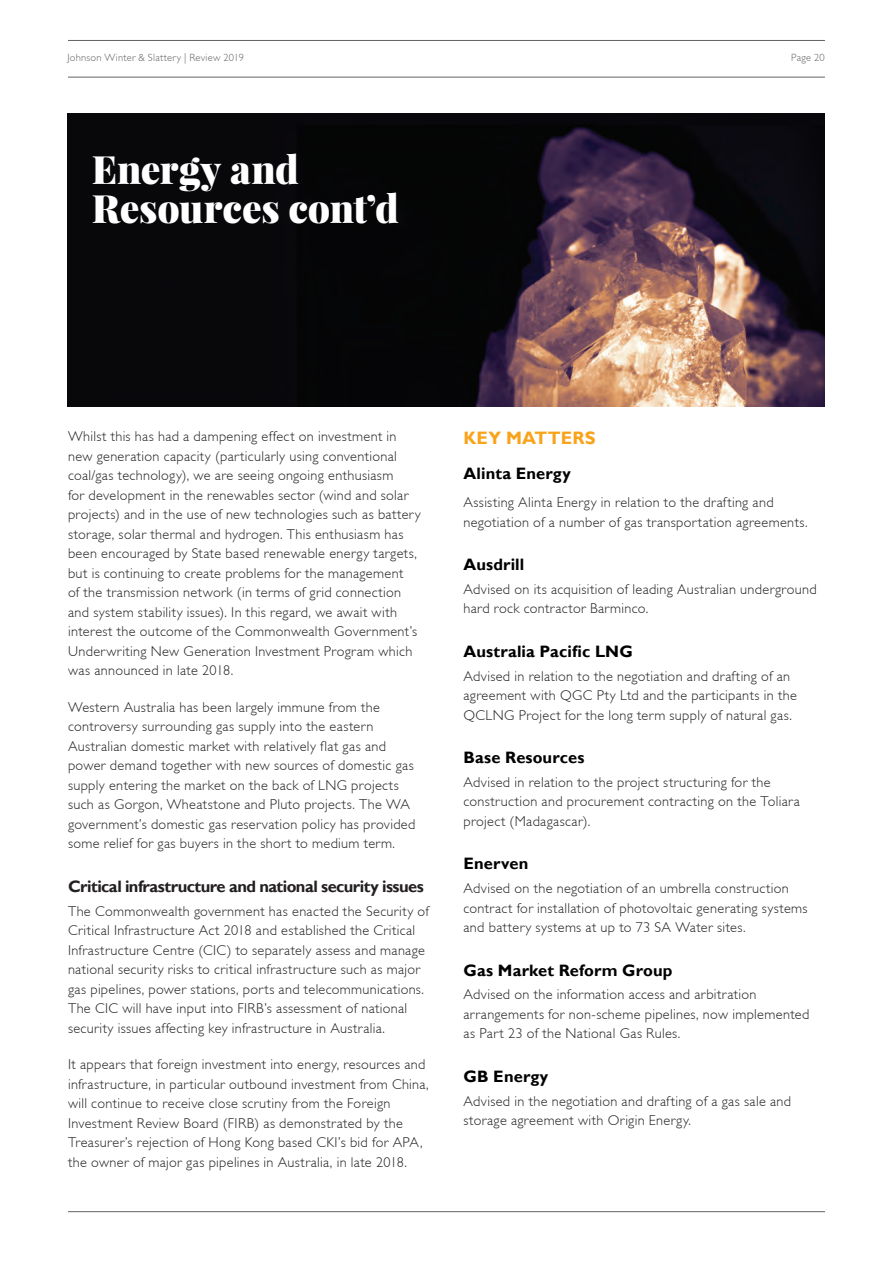
<style>
.page{position:relative;width:893px;height:1263px;background:#fff}
.page>*{position:absolute;margin:0;border:0;box-sizing:border-box;transform-origin:0 0}
.t1{font:900 39px/39px "Playfair Display";letter-spacing:-.005em;color:#fff}
.t2{font:700 18px "Gill Sans";letter-spacing:.01em;color:#f9a31b}
.t3{font:700 16.5px "Gill Sans";letter-spacing:.01em;color:#000}
.t4{font:700 16.5px "Gill Sans";letter-spacing:-.03em;color:#231f20}
.t5{font:300 14.25px/19.5px "Gill Sans";letter-spacing:.025em;color:#231f20}
.t6{font:300 10.5px "Gill Sans";letter-spacing:.025em;color:#656266}
</style>
<div class="page">
<hr style="left:68px;top:40px;width:757px;height:1px;background:#656266">
<hr style="left:68px;top:77px;width:757px;height:1px;background:#656266">
<hr style="left:68px;top:1211px;width:757px;height:1px;background:#656266">
<img style="left:67px;top:114px;width:758px;height:292px">
<p class="t6" style="left:67px;top:52px;width:178px">Johnson Winter &amp; Slattery | Review 2019</p>
<p class="t6" style="left:791px;top:52px;width:35px">Page 20</p>
<h1 class="t1" style="left:92px;top:149px;width:309px">Energy and<br>Resources cont’d</h1>
<p class="t5" style="left:68px;top:427px;width:354px">Whilst this has had a dampening effect on investment in new generation capacity (particularly using conventional coal/gas technology), we are seeing ongoing enthusiasm<br>for development in the renewables sector (wind and solar projects) and in the use of new technologies such as battery storage, solar thermal and hydrogen. This enthusiasm has been encouraged by State based renewable energy targets, but is continuing to create problems for the management<br>of the transmission network (in terms of grid connection and system stability issues). In this regard, we await with interest the outcome of the Commonwealth Government’s Underwriting New Generation Investment Program which was announced in late 2018.</p>
<p class="t5" style="left:68px;top:697px;width:349px">Western Australia has been largely immune from the controversy surrounding gas supply into the eastern Australian domestic market with relatively flat gas and power demand together with new sources of domestic gas supply entering the market on the back of LNG projects such as Gorgon, Wheatstone and Pluto projects. The WA government’s domestic gas reservation policy has provided some relief for gas buyers in the short to medium term.</p>
<p class="t4" style="left:68px;top:876px;width:357px">Critical infrastructure and national security issues</p>
<p class="t5" style="left:68px;top:901px;width:362px">The Commonwealth government has enacted the Security of Critical Infrastructure Act 2018 and established the Critical Infrastructure Centre (CIC) to separately assess and manage national security risks to critical infrastructure such as major gas pipelines, power stations, ports and telecommunications.<br>The CIC will have input into FIRB’s assessment of national security issues affecting key infrastructure in Australia.</p>
<p class="t5" style="left:68px;top:1055px;width:362px">It appears that foreign investment into energy, resources and infrastructure, in particular outbound investment from China, will continue to receive close scrutiny from the Foreign Investment Review Board (FIRB) as demonstrated by the Treasurer’s rejection of Hong Kong based CKI’s bid for APA, the owner of major gas pipelines in Australia, in late 2018.</p>
<p class="t2" style="left:463px;top:427px;width:134px">KEY MATTERS</p>
<p class="t3" style="left:463px;top:464px;width:109px">Alinta Energy</p>
<p class="t5" style="left:463px;top:493px;width:346px">Assisting Alinta Energy in relation to the drafting and negotiation of a number of gas transportation agreements.</p>
<p class="t3" style="left:463px;top:555px;width:62px">Ausdrill</p>
<p class="t5" style="left:463px;top:579px;width:355px">Advised on its acquisition of leading Australian underground hard rock contractor Barminco.</p>
<p class="t3" style="left:463px;top:641px;width:171px">Australia Pacific LNG</p>
<p class="t5" style="left:463px;top:666px;width:335px">Advised in relation to the negotiation and drafting of an agreement with QGC Pty Ltd and the participants in the<br>QCLNG Project for the long term supply of natural gas.</p>
<p class="t3" style="left:463px;top:748px;width:122px">Base Resources</p>
<p class="t5" style="left:463px;top:772px;width:338px">Advised in relation to the project structuring for the construction and procurement contracting on the Toliara project (Madagascar).</p>
<p class="t3" style="left:463px;top:854px;width:66px">Enerven</p>
<p class="t5" style="left:463px;top:879px;width:346px">Advised on the negotiation of an umbrella construction contract for installation of photovoltaic generating systems and battery systems at up to 73 SA Water sites.</p>
<p class="t3" style="left:463px;top:960px;width:210px">Gas Market Reform Group</p>
<p class="t5" style="left:463px;top:985px;width:347px">Advised on the information access and arbitration arrangements for non-scheme pipelines, now implemented as Part 23 of the National Gas Rules.</p>
<p class="t3" style="left:463px;top:1066px;width:86px">GB Energy</p>
<p class="t5" style="left:463px;top:1091px;width:329px">Advised in the negotiation and drafting of a gas sale and storage agreement with Origin Energy.</p>
</div>
